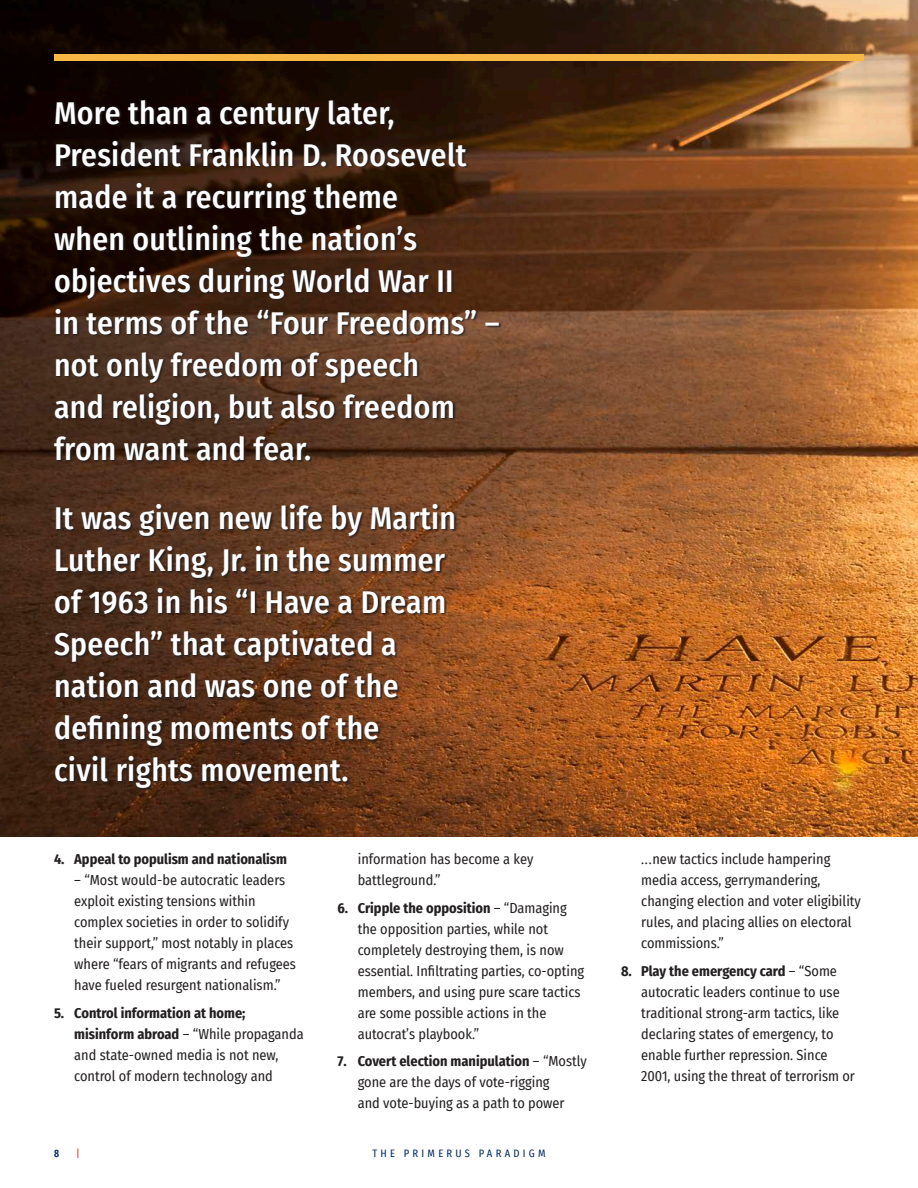
<style>
.page{position:relative;width:918px;height:1188px;background:#fff}
.page>*{position:absolute;margin:0;border:0;box-sizing:border-box;transform-origin:0 0}
.t1{font:500 31.5px/42px "Fira Sans Condensed";letter-spacing:.01em;color:#fff}
.t2{font:14.25px/21px "Fira Sans Condensed";color:#231f20}
.t3{font:700 14.25px "Fira Sans Condensed";color:#231f20}
.t4{font:10.5px "Fira Sans Condensed";letter-spacing:.31em;color:#00285f}
.t5{font:600 extra-condensed 10.5px "Fira Sans";color:#00285f}
.t6{font:10.5px "Fira Sans Condensed";color:#ee2e22}
.s1{font-weight:700}
</style>
<div class="page">
<img style="left:0;top:0;width:918px;height:837px">
<div style="left:54px;top:54px;width:810px;height:7px;background:#f7b745"></div>
<div style="left:54px;top:100px;width:449px;height:691px;background:#231f20;opacity:.9"></div>
<p class="t1" style="left:54px;top:90px;width:414px">More than a century later,<br>President Franklin D. Roosevelt made it a recurring theme</p>
<p class="t1" style="left:54px;top:216px;width:365px">when outlining the nation’s</p>
<p class="t1" style="left:54px;top:258px;width:401px">objectives during World War II</p>
<p class="t1" style="left:54px;top:300px;width:447px">in terms of the “Four Freedoms” – not only freedom of speech</p>
<p class="t1" style="left:54px;top:384px;width:403px">and religion, but also freedom</p>
<p class="t1" style="left:54px;top:426px;width:259px">from want and fear.</p>
<p class="t1" style="left:54px;top:495px;width:404px">It was given new life by Martin<br>Luther King, Jr. in the summer of 1963 in his “I Have a Dream<br>Speech” that captivated a</p>
<p class="t1" style="left:54px;top:663px;width:346px">nation and was one of the defining moments of the</p>
<p class="t1" style="left:54px;top:747px;width:296px">civil rights movement.</p>
<p class="t3" style="left:54px;top:847px;width:235px">4. Appeal to populism and nationalism</p>
<p class="t2" style="left:74px;top:869px;width:223px">– “Most would-be autocratic leaders exploit existing tensions within complex societies in order to solidify their support,” most notably in places where “fears of migrants and refugees have fueled resurgent nationalism.”</p>
<p class="t2" style="left:74px;top:1002px;width:231px;text-indent:-20px"><span class="s1">5. Control information at home; misinform abroad</span> – “While propaganda and state-owned media is not new, control of modern technology and</p>
<p class="t2" style="left:358px;top:848px;width:177px">information has become a key battleground.”</p>
<p class="t2" style="left:358px;top:897px;width:228px;text-indent:-20px"><span class="s1">6. Cripple the opposition</span> – “Damaging the opposition parties, while not completely destroying them, is now essential. Infiltrating parties, co-opting members, and using pure scare tactics are some possible actions in the autocrat’s playbook.”</p>
<p class="t2" style="left:358px;top:1050px;width:230px;text-indent:-20px"><span class="s1">7. Covert election manipulation</span> – “Mostly gone are the days of vote-rigging<br>and vote-buying as a path to power</p>
<p class="t5" style="left:54px;top:1145px;width:7px">8</p>
<p class="t6" style="left:76px;top:1146px;width:5px">|</p>
<p class="t4" style="left:372px;top:1146px;width:175px">THE PRIMERUS PARADIGM</p>
<p class="t2" style="left:641px;top:848px;width:221px">...new tactics include hampering media access, gerrymandering, changing election and voter eligibility rules, and placing allies on electoral commissions.”</p>
<p class="t2" style="left:641px;top:960px;width:215px;text-indent:-20px"><span class="s1">8. Play the emergency card</span> – “Some autocratic leaders continue to use traditional strong-arm tactics, like declaring states of emergency, to enable further repression. Since 2001, using the threat of terrorism or</p>
</div>
